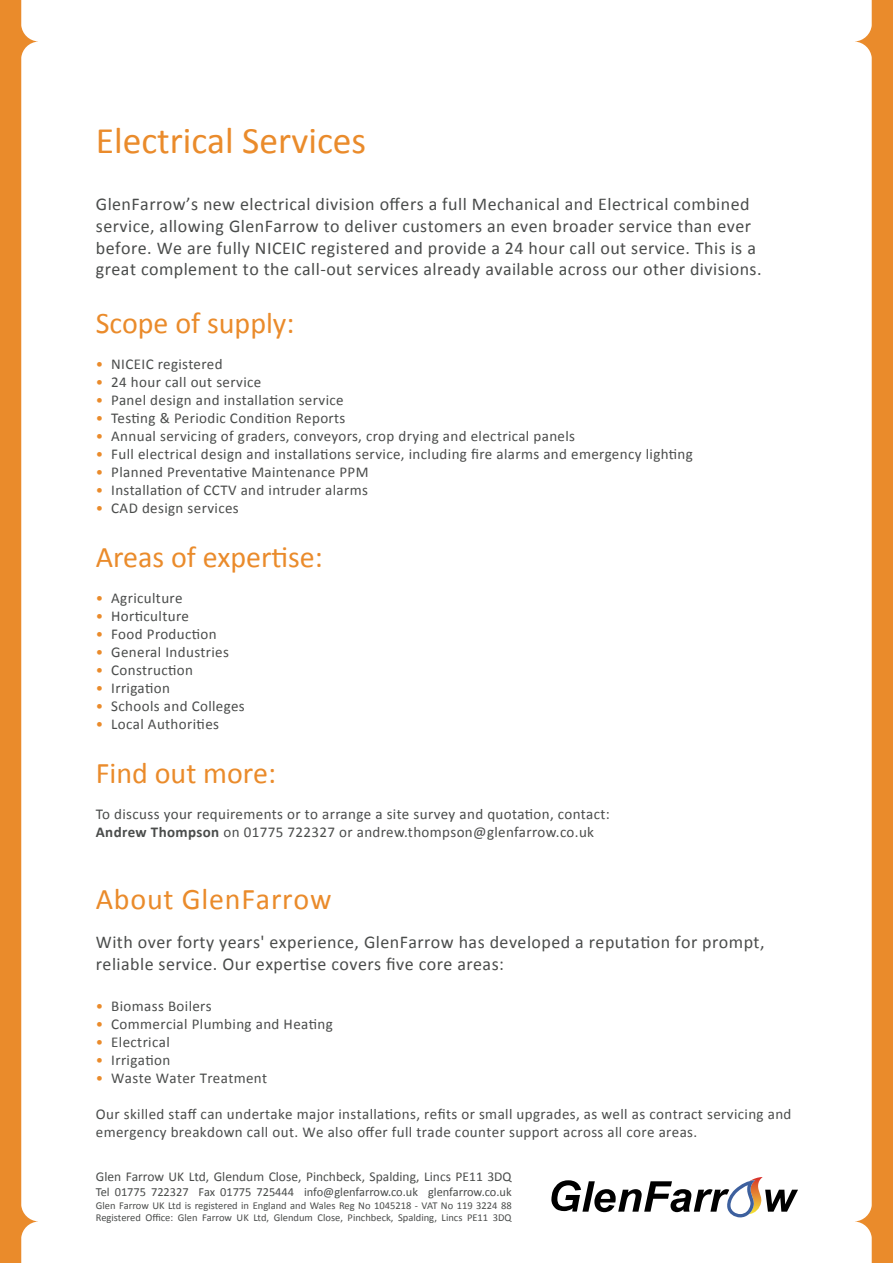
<style>
.page{position:relative;width:893px;height:1263px;background:#fff}
.page>*{position:absolute;margin:0;border:0;box-sizing:border-box;transform-origin:0 0}
.t1{font:37.5px "Calibri";color:#ea8b2b}
.t2{font:30px "Calibri";color:#ea8b2b}
.t3{font:30px "Calibri";letter-spacing:.025em;color:#ea8b2b}
.t4{font:18px/21.6px "Calibri";letter-spacing:.025em;color:#4a4c4b}
.t5{font:15px/18px "Calibri";letter-spacing:.025em;color:#4a4c4b}
.t6{font:13.5px "Calibri";color:#4a4c4b}
.t7{font:12.3px "Calibri";color:#4a4c4b}
.t8{font:10.5px/12.6px "Calibri";color:#4a4c4b}
.s1{color:#ea8b2b}
.s2{font-weight:700}
</style>
<div class="page">
<svg style="left:855px;top:0;width:38px;height:1263px;fill:#ea8b2b"></svg>
<svg style="left:0;top:0;width:38px;height:1263px;fill:#ea8b2b"></svg>
<img style="left:751px;top:1177px;width:12px;height:35px">
<svg style="left:765px;top:1190px;width:33px;height:22px"></svg>
<svg style="left:551px;top:1180px;width:204px;height:37px"></svg>
<h1 class="t1" style="left:96px;top:117px;width:272px">Electrical Services</h1>
<p class="t4" style="left:96px;top:194px;width:667px">GlenFarrow’s new electrical division offers a full Mechanical and Electrical combined service, allowing GlenFarrow to deliver customers an even broader service than ever before. We are fully NICEIC registered and provide a 24 hour call out service. This is a great complement to the call-out services already available across our other divisions.</p>
<h2 class="t2" style="left:96px;top:304px;width:200px">Scope of supply:</h2>
<p class="t5" style="left:96px;top:355px;width:128px"><span class="s1">•</span> NICEIC registered</p>
<p class="t5" style="left:96px;top:373px;width:167px"><span class="s1">•</span> 24 hour call out service</p>
<p class="t5" style="left:96px;top:391px;width:249px"><span class="s1">•</span> Panel design and installation service</p>
<p class="t5" style="left:96px;top:409px;width:251px"><span class="s1">•</span> Testing &amp; Periodic Condition Reports</p>
<p class="t5" style="left:96px;top:427px;width:481px"><span class="s1">•</span> Annual servicing of graders, conveyors, crop drying and electrical panels</p>
<p class="t5" style="left:96px;top:445px;width:599px"><span class="s1">•</span> Full electrical design and installations service, including fire alarms and emergency lighting</p>
<p class="t5" style="left:96px;top:463px;width:274px"><span class="s1">•</span> Planned Preventative Maintenance PPM</p>
<p class="t5" style="left:96px;top:481px;width:274px"><span class="s1">•</span> Installation of CCTV and intruder alarms</p>
<p class="t5" style="left:96px;top:499px;width:144px"><span class="s1">•</span> CAD design services</p>
<h2 class="t2" style="left:96px;top:538px;width:229px">Areas of expertise:</h2>
<p class="t5" style="left:96px;top:589px;width:88px"><span class="s1">•</span> Agriculture</p>
<p class="t5" style="left:96px;top:607px;width:95px"><span class="s1">•</span> Horticulture</p>
<p class="t5" style="left:96px;top:625px;width:122px"><span class="s1">•</span> Food Production</p>
<p class="t5" style="left:96px;top:643px;width:135px"><span class="s1">•</span> General Industries</p>
<p class="t5" style="left:96px;top:661px;width:99px"><span class="s1">•</span> Construction</p>
<p class="t5" style="left:96px;top:679px;width:76px"><span class="s1">•</span> Irrigation</p>
<p class="t5" style="left:96px;top:697px;width:150px"><span class="s1">•</span> Schools and Colleges</p>
<p class="t5" style="left:96px;top:715px;width:125px"><span class="s1">•</span> Local Authorities</p>
<h2 class="t2" style="left:96px;top:754px;width:182px">Find out more:</h2>
<p class="t5" style="left:96px;top:805px;width:515px">To discuss your requirements or to arrange a site survey and quotation, contact:<br><span class="s2">Andrew Thompson</span> on 01775 722327 or andrew.thompson@glenfarrow.co.uk</p>
<h2 class="t3" style="left:96px;top:880px;width:237px">About GlenFarrow</h2>
<p class="t4" style="left:96px;top:932px;width:670px">With over forty years' experience, GlenFarrow has developed a reputation for prompt, reliable service. Our expertise covers five core areas:</p>
<p class="t5" style="left:96px;top:996px;width:117px"><span class="s1">•</span> Biomass Boilers</p>
<p class="t5" style="left:96px;top:1014px;width:238px"><span class="s1">•</span> Commercial Plumbing and Heating</p>
<p class="t5" style="left:96px;top:1032px;width:75px"><span class="s1">•</span> Electrical</p>
<p class="t5" style="left:96px;top:1050px;width:76px"><span class="s1">•</span> Irrigation</p>
<p class="t5" style="left:96px;top:1068px;width:173px"><span class="s1">•</span> Waste Water Treatment</p>
<p class="t5" style="left:96px;top:1104px;width:697px">Our skilled staff can undertake major installations, refits or small upgrades, as well as contract servicing and emergency breakdown call out. We also offer full trade counter support across all core areas.</p>
<p class="t6" style="left:96px;top:1168px;width:417px">Glen Farrow UK Ltd, Glendum Close, Pinchbeck, Spalding, Lincs PE11 3DQ</p>
<p class="t7" style="left:96px;top:1184px;width:417px">Tel 01775 722327 Fax 01775 725444 info@glenfarrow.co.uk glenfarrow.co.uk</p>
<p class="t8" style="left:96px;top:1199px;width:417px">Glen Farrow UK Ltd is registered in England and Wales Reg No 1045218 - VAT No 119 3224 88<br>Registered Office: Glen Farrow UK Ltd, Glendum Close, Pinchbeck, Spalding, Lincs PE11 3DQ</p>
</div>
